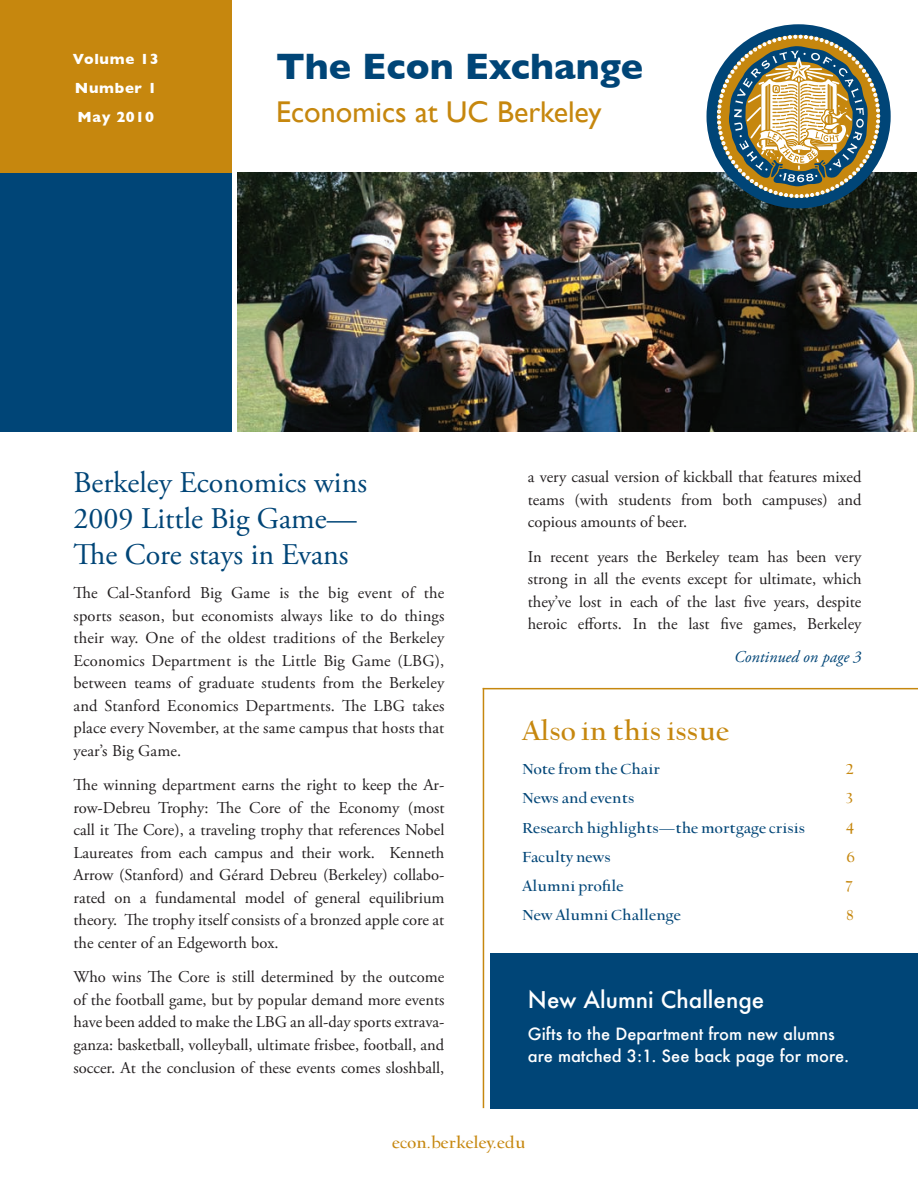
<style>
.page{position:relative;width:918px;height:1188px;background:#fff}
.page>*{position:absolute;margin:0;border:0;box-sizing:border-box;transform-origin:0 0}
.t1{font:700 37.5px "Gill Sans";color:#004577}
.Blue_Heading_Cover_S{font:30px/36px "Adobe Garamond Pro";color:#004577}
.t2{font:30px "Gill Sans";color:#c6870e}
.t3{font:700 30px "UC Berkeley OS";color:#c6870e}
.White_Box_Heading{font:500 22.5px "Futura";color:#fff}
.t4{font:700 18px "UC Berkeley OS";color:#c6870e}
.Body_Paragraph{font:16.5px/22.5px "Adobe Garamond Pro";color:#231f20;text-align:justify}
.t5{font:700 16.5px "UC Berkeley OS";color:#004577}
.t6{font:500 16.5px/22.5px "Futura";color:#fff}
.t7{font:italic 16.5px "Adobe Garamond Pro";color:#004577}
.t8{font:700 16.5px "UC Berkeley OS";color:#c6870e}
.t9{font:700 15px "Gill Sans";letter-spacing:.045em;color:#fff}
</style>
<div class="page">
<img style="left:238px;top:173px;width:679px;height:259px">
<div style="left:0;top:0;width:232px;height:432px;background:#004577"></div>
<div style="left:0;top:0;width:232px;height:173px;background:#c6870e"></div>
<div style="left:707px;top:24px;width:184px;height:184px;border:11px solid #004577;border-radius:50%"></div>
<svg style="left:717px;top:35px;width:163px;height:163px"></svg>
<div style="left:490px;top:953px;width:428px;height:155px;background:#004577"></div>
<hr style="left:483px;top:688px;width:1px;height:420px;background:#c6870e">
<hr style="left:483px;top:688px;width:435px;height:1px;background:#c6870e">
<p class="t9" style="left:73px;top:50px;width:87px">Volume 13</p>
<p class="t9" style="left:75px;top:79px;width:83px">Number 1</p>
<p class="t9" style="left:78px;top:108px;width:78px">May 2010</p>
<p class="t1" style="left:276px;top:45px;width:369px">The Econ Exchange</p>
<p class="t2" style="left:276px;top:94px;width:327px">Economics at UC Berkeley</p>
<p class="Blue_Heading_Cover_S" style="left:74px;top:465px;width:295px">Berkeley Economics wins<br>2009 Little Big Game—<br>The Core stays in Evans</p>
<p class="Body_Paragraph" style="left:74px;top:583px;width:372px">The Cal-Stanford Big Game is the big event of the sports season, but economists always like to do things their way. One of the oldest traditions of the Berkeley Economics Department is the Little Big Game (LBG), between teams of graduate students from the Berkeley and Stanford Economics Departments. The LBG takes place every November, at the same campus that hosts that year’s Big Game.</p>
<p class="Body_Paragraph" style="left:74px;top:775px;width:372px">The winning department earns the right to keep the Ar&shy;row-Debreu Trophy: The Core of the Economy (most call it The Core), a traveling trophy that references Nobel Laureates from each campus and their work. Kenneth Arrow (Stanford) and Gérard Debreu (Berkeley) collabo&shy;rated on a fundamental model of general equilibrium theory. The trophy itself consists of a bronzed apple core at the center of an Edgeworth box.</p>
<p class="Body_Paragraph" style="left:74px;top:967px;width:372px">Who wins The Core is still determined by the outcome of the football game, but by popular demand more events have been added to make the LBG an all-day sports extrava&shy;ganza: basketball, volleyball, ultimate frisbee, football, and soccer. At the conclusion of these events comes sloshball,</p>
<p class="Body_Paragraph" style="left:528px;top:466px;width:335px">a very casual version of kickball that features mixed teams (with students from both campuses) and copious amounts of beer.</p>
<p class="Body_Paragraph" style="left:528px;top:546px;width:335px">In recent years the Berkeley team has been very strong in all the events except for ultimate, which they’ve lost in each of the last five years, despite heroic efforts. In the last five games, Berkeley</p>
<p class="t7" style="left:734px;top:647px;width:129px">Continued on page 3</p>
<p class="t3" style="left:523px;top:716px;width:208px">Also in this issue</p>
<p class="t5" style="left:523px;top:761px;width:139px">Note from the Chair</p>
<p class="t8" style="left:847px;top:761px;width:9px">2</p>
<p class="t5" style="left:523px;top:790px;width:113px">News and events</p>
<p class="t8" style="left:847px;top:790px;width:8px">3</p>
<p class="t5" style="left:523px;top:819px;width:284px">Research highlights—the mortgage crisis</p>
<p class="t8" style="left:847px;top:819px;width:9px">4</p>
<p class="t5" style="left:523px;top:849px;width:90px">Faculty news</p>
<p class="t8" style="left:847px;top:849px;width:10px">6</p>
<p class="t5" style="left:523px;top:878px;width:103px">Alumni profile</p>
<p class="t8" style="left:847px;top:878px;width:7px">7</p>
<p class="t5" style="left:523px;top:907px;width:160px">New Alumni Challenge</p>
<p class="t8" style="left:847px;top:907px;width:9px">8</p>
<p class="White_Box_Heading" style="left:528px;top:984px;width:238px">New Alumni Challenge</p>
<p class="t6" style="left:528px;top:1022px;width:323px">Gifts to the Department from new alumns are matched 3:1. See back page for more.</p>
<p class="t4" style="left:392px;top:1133px;width:135px">econ.berkeley.edu</p>
</div>
